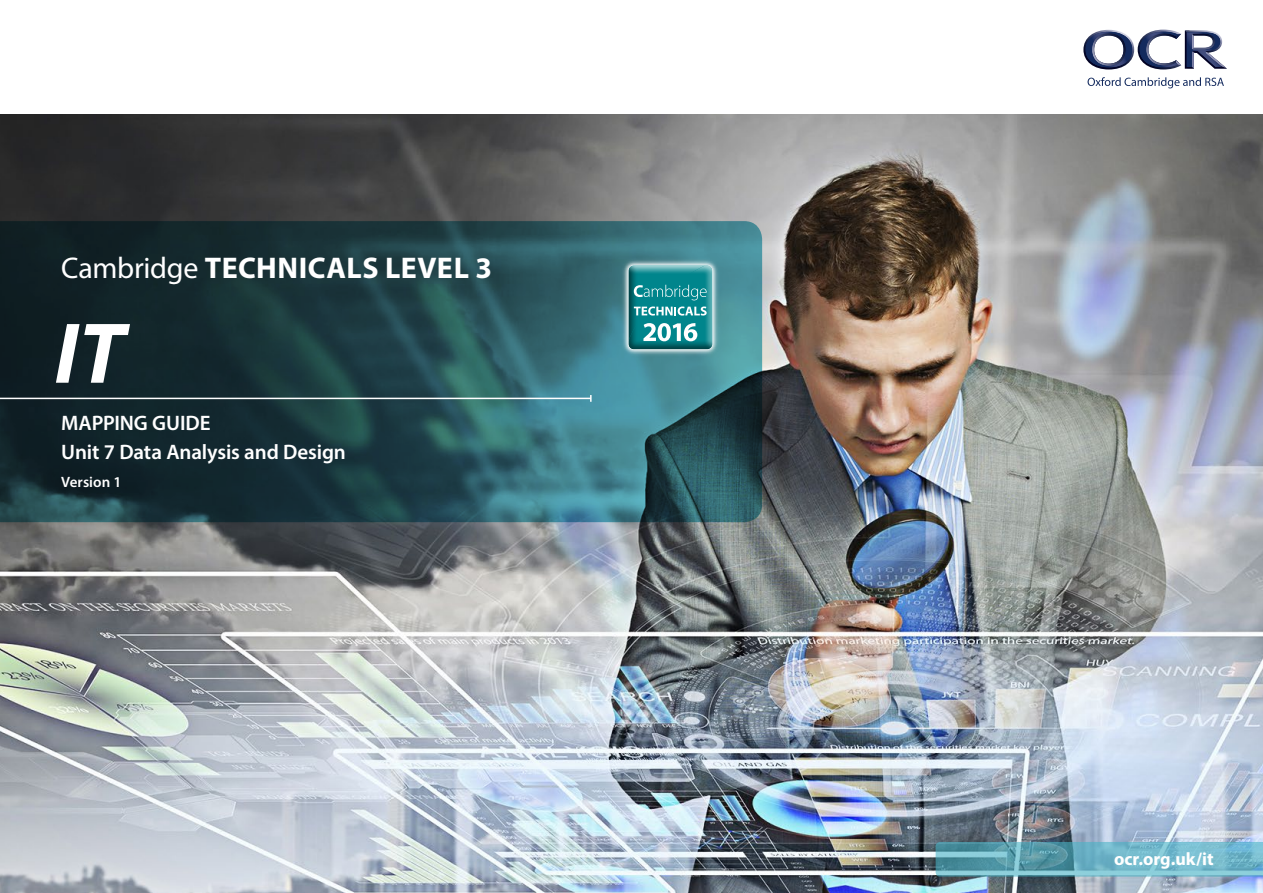
<style>
.page{position:relative;width:1263px;height:893px;background:#fff}
.page>*{position:absolute;margin:0;border:0;box-sizing:border-box;transform-origin:0 0}
.SUBJECT{font:italic 700 87px "Myriad Pro";color:#fff}
.SUBJECT-2{font:700 30px "Myriad Pro";letter-spacing:.015em;color:#fff}
.Body{font:600 21px "Myriad Pro";letter-spacing:-.01em;color:#fff}
.Body-2{font:700 18px "Myriad Pro";color:#fff}
.Body-3{font:600 15px "Myriad Pro";color:#fff}
.s1{font-weight:400}
</style>
<div class="page">
<svg style="left:1083px;top:30px;width:144px;height:40px"></svg>
<svg style="left:1087px;top:77px;width:137px;height:11px"></svg>
<img style="left:0;top:115px;width:1263px;height:778px">
<svg style="left:0;top:221px;width:762px;height:301px;background:#23474e"></svg>
<hr style="left:0;top:398px;width:591px;height:1px;background:#fff">
<svg style="left:590px;top:395px;width:2px;height:7px"></svg>
<img style="left:620px;top:256px;width:102px;height:102px">
<img style="left:622px;top:260px;width:97px;height:96px">
<svg style="left:628px;top:265px;width:84px;height:84px;background:#32969c"></svg>
<svg style="left:935px;top:842px;width:328px;height:35px;background:#6baebf"></svg>
<h4 class="SUBJECT-2" style="left:61px;top:249px;width:432px"><span class="s1">Cambridge</span> TECHNICALS LEVEL 3</h4>
<h4 class="SUBJECT" style="left:55px;top:297px;width:71px">IT</h4>
<h5 class="Body" style="left:61px;top:409px;width:151px">MAPPING GUIDE</h5>
<h5 class="Body" style="left:61px;top:438px;width:286px">Unit 7 Data Analysis and Design</h5>
<h5 class="Body-3" style="left:61px;top:472px;width:62px">Version 1</h5>
<h5 class="Body-2" style="left:1114px;top:847px;width:101px">ocr.org.uk/it</h5>
</div>
